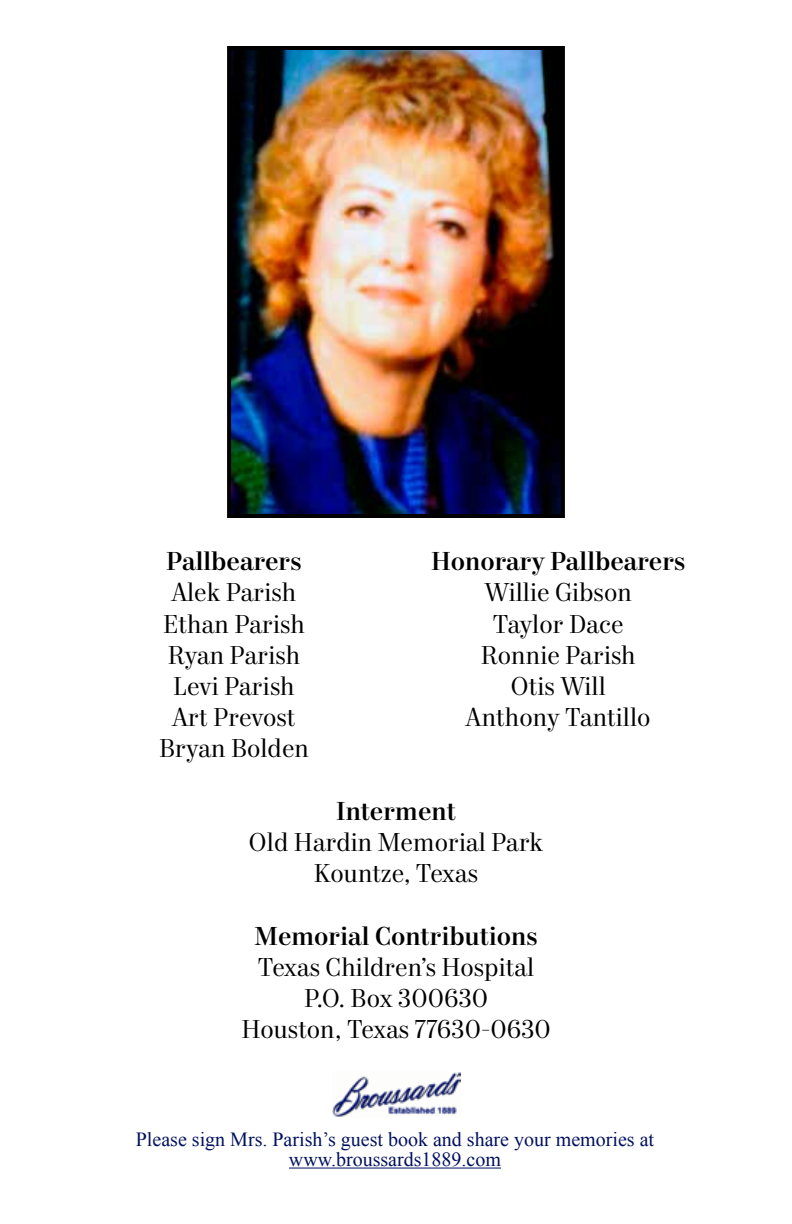
<style>
.page{position:relative;width:792px;height:1224px;background:#fff}
.page>*{position:absolute;margin:0;border:0;box-sizing:border-box;transform-origin:0 0}
.t1{font:26px/31.2px "Mort Modern 08";color:#000;text-align:center}
.t2{font:500 26px "Mort Modern 09";color:#000}
.t3{font:20px/20px "Times New Roman";color:#00115e;text-align:center}
</style>
<div class="page">
<img style="left:333px;top:1072px;width:127px;height:46px">
<hr style="left:289px;top:1168px;width:212px;height:1px;background:#00115e">
<img style="left:232px;top:51px;width:328px;height:462px">
<div style="left:227px;top:46px;width:338px;height:472px;border:4px solid #000"></div>
<p class="t2" style="left:166px;top:545px;width:137px">Pallbearers</p>
<p class="t1" style="left:159px;top:578px;width:152px">Alek Parish<br>Ethan Parish<br>Ryan Parish<br>Levi Parish<br>Art Prevost<br>Bryan Bolden</p>
<p class="t2" style="left:431px;top:545px;width:256px">Honorary Pallbearers</p>
<p class="t1" style="left:466px;top:578px;width:186px">Willie Gibson<br>Taylor Dace<br>Ronnie Parish<br>Otis Will<br>Anthony Tantillo</p>
<p class="t2" style="left:336px;top:795px;width:122px">Interment</p>
<p class="t1" style="left:249px;top:828px;width:296px">Old Hardin Memorial Park<br>Kountze, Texas</p>
<p class="t2" style="left:254px;top:919px;width:285px">Memorial Contributions</p>
<p class="t1" style="left:241px;top:953px;width:311px">Texas Children’s Hospital<br>P.O. Box 300630<br>Houston, Texas 77630-0630</p>
<p class="t3" style="left:136px;top:1129px;width:520px">Please sign Mrs. Parish’s guest book and share your memories at www.broussards1889.com</p>
</div>
